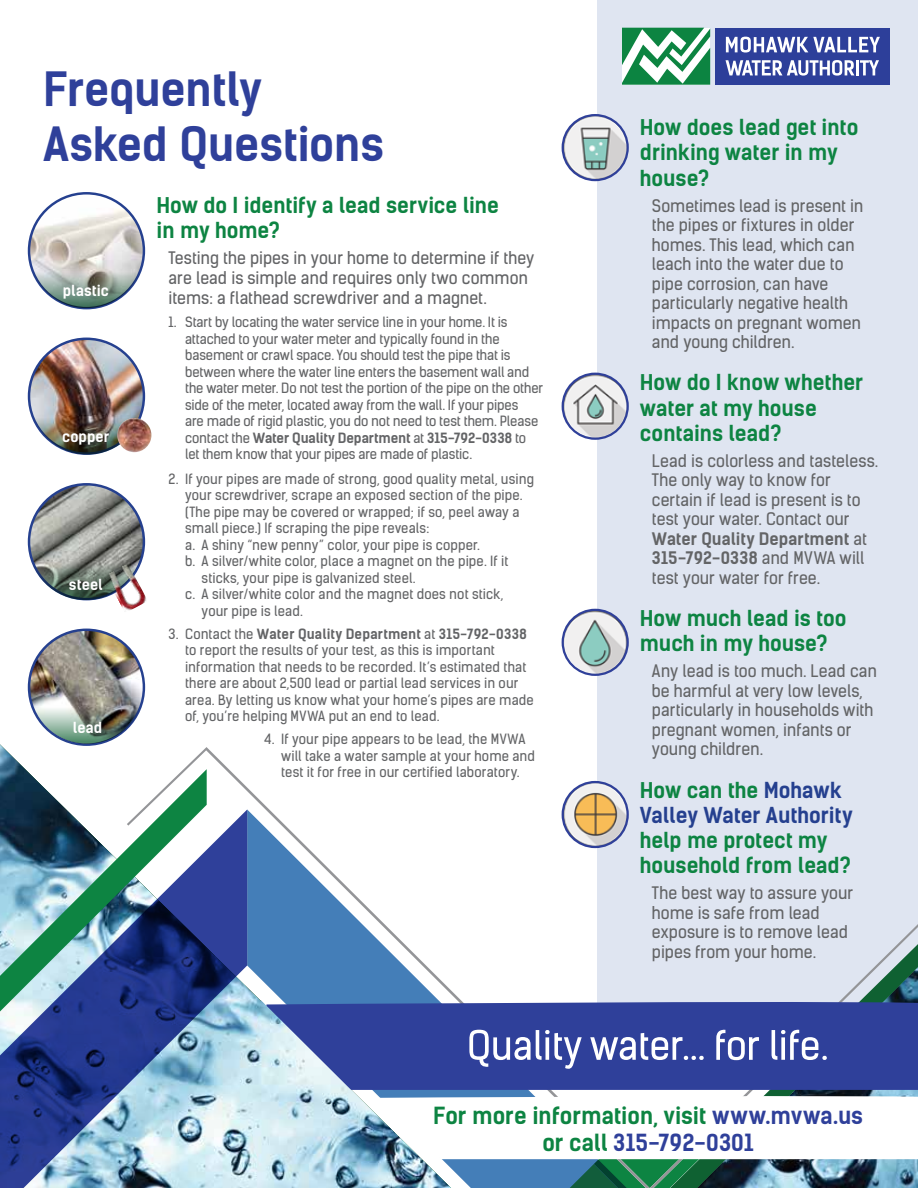
<style>
.page{position:relative;width:918px;height:1188px;background:#fff}
.page>*{position:absolute;margin:0;border:0;box-sizing:border-box;transform-origin:0 0}
.t1{font:700 45px/55.5px "Kelson Sans";letter-spacing:-.01em;color:#2f409a}
.t2{font:700 22.5px/27px "Kelson Sans";color:#0d8442;text-align:center}
.t3{font:700 21px/25.2px "Kelson Sans";letter-spacing:-.005em;color:#0d8442}
.t4{font:700 21px/25.2px "Kelson Sans";color:#25408f}
.t5{font:16.5px/19.5px "Kelson Sans";color:#636466}
.t6{font:700 14.55px "Kelson Sans";letter-spacing:.005em;color:#fff}
.t7{font:13.5px/16.5px "Kelson Sans";letter-spacing:.005em;color:#636466}
.s1{font-weight:700}
.s2{color:#0d8442}
.s3{color:#2f409a}
</style>
<div class="page">
<div style="left:597px;top:0;width:321px;height:1041px;background:#dfe5f1"></div>
<img style="left:563px;top:374px;width:65px;height:65px;border-radius:32px">
<div style="left:562px;top:373px;width:67px;height:67px;border:2px solid #2f409a;border-radius:50%"></div>
<img style="left:563px;top:610px;width:65px;height:65px;border-radius:32px">
<div style="left:562px;top:609px;width:67px;height:67px;border:2px solid #2f409a;border-radius:50%"></div>
<img style="left:563px;top:115px;width:65px;height:65px;border-radius:32px">
<div style="left:562px;top:114px;width:67px;height:67px;border:2px solid #2f409a;border-radius:50%"></div>
<svg style="left:29px;top:193px;width:115px;height:115px"></svg>
<img style="left:30px;top:629px;width:115px;height:115px;border-radius:50%">
<img style="left:30px;top:340px;width:115px;height:114px;border-radius:50%">
<img style="left:117px;top:418px;width:34px;height:34px;border-radius:17px">
<svg style="left:28px;top:485px;width:115px;height:115px;background:#868b88"></svg>
<img style="left:105px;top:563px;width:41px;height:47px">
<svg style="left:623px;top:28px;width:87px;height:57px;background:#70b68f"></svg>
<div style="left:716px;top:28px;width:174px;height:57px;background:#2d3f9a"></div>
<svg style="left:726px;top:37px;width:154px;height:16px"></svg>
<svg style="left:726px;top:60px;width:128px;height:16px"></svg>
<hr style="left:856px;top:60px;width:3px;height:15px;background:#fff">
<svg style="left:860px;top:60px;width:19px;height:15px"></svg>
<img style="left:0;top:745px;width:918px;height:349px">
<svg style="left:0;top:769px;width:207px;height:41px"></svg>
<svg style="left:0;top:810px;width:247px;height:378px;background:#6484a8"></svg>
<svg style="left:247px;top:810px;width:566px;height:378px"></svg>
<svg style="left:254px;top:999px;width:664px;height:91px;background:#37489d"></svg>
<svg style="left:369px;top:1094px;width:549px;height:94px"></svg>
<svg style="left:469px;top:1029px;width:113px;height:41px"></svg>
<svg style="left:590px;top:1033px;width:114px;height:28px"></svg>
<svg style="left:716px;top:1029px;width:43px;height:31px"></svg>
<svg style="left:772px;top:1029px;width:55px;height:32px"></svg>
<img style="left:246px;top:1000px;width:174px;height:166px">
<h1 class="t1" style="left:43px;top:61px;width:342px">Frequently<br>Asked Questions</h1>
<p class="t6" style="left:63px;top:281px;width:48px">plastic</p>
<p class="t6" style="left:62px;top:428px;width:49px">copper</p>
<p class="t6" style="left:69px;top:575px;width:35px">steel</p>
<p class="t6" style="left:73px;top:719px;width:31px">lead</p>
<h3 class="t3" style="left:157px;top:193px;width:344px">How do I identify a lead service line in my home?</h3>
<p class="t5" style="left:169px;top:248px;width:367px">Testing the pipes in your home to determine if they are lead is simple and requires only two common items: a flathead screwdriver and a magnet.</p>
<p class="t7" style="left:185px;top:314px;width:360px;text-indent:-16px">1. Start by locating the water service line in your home. It is attached to your water meter and typically found in the basement or crawl space. You should test the pipe that is between where the water line enters the basement wall and the water meter. Do not test the portion of the pipe on the other side of the meter, located away from the wall. If your pipes<br>are made of rigid plastic, you do not need to test them. Please contact the <span class="s1">Water Quality Department</span> at <span class="s1">315-792-0338</span> to let them know that your pipes are made of plastic.</p>
<p class="t7" style="left:169px;top:470px;width:367px">2. If your pipes are made of strong, good quality metal, using</p>
<p class="t7" style="left:185px;top:487px;width:339px">your screwdriver, scrape an exposed section of the pipe.</p>
<p class="t7" style="left:185px;top:503px;width:336px">(The pipe may be covered or wrapped; if so, peel away a</p>
<p class="t7" style="left:185px;top:520px;width:246px">small piece.) If scraping the pipe reveals:</p>
<p class="t7" style="left:185px;top:536px;width:296px">a. A shiny “new penny” color, your pipe is copper.</p>
<p class="t7" style="left:185px;top:553px;width:325px">b. A silver/white color, place a magnet on the pipe. If it</p>
<p class="t7" style="left:202px;top:569px;width:215px">sticks, your pipe is galvanized steel.</p>
<p class="t7" style="left:185px;top:586px;width:320px">c. A silver/white color and the magnet does not stick,</p>
<p class="t7" style="left:202px;top:602px;width:103px">your pipe is lead.</p>
<p class="t7" style="left:185px;top:625px;width:350px;text-indent:-16px">3. Contact the <span class="s1">Water Quality Department</span> at <span class="s1">315-792-0338 </span>to report the results of your test, as this is important information that needs to be recorded. It’s estimated that there are about 2,500 lead or partial lead services in our area. By letting us know what your home’s pipes are made of, you’re helping MVWA put an end to lead.</p>
<p class="t7" style="left:281px;top:731px;width:256px;text-indent:-16px">4. If your pipe appears to be lead, the MVWA will take a water sample at your home and test it for free in our certified laboratory.</p>
<h3 class="t3" style="left:640px;top:115px;width:220px">How does lead get into drinking water in my house?</h3>
<p class="t5" style="left:652px;top:196px;width:213px">Sometimes lead is present in the pipes or fixtures in older homes. This lead, which can leach into the water due to pipe corrosion, can have particularly negative health impacts on pregnant women and young children.</p>
<h3 class="t3" style="left:640px;top:370px;width:225px">How do I know whether water at my house contains lead?</h3>
<p class="t5" style="left:652px;top:451px;width:228px">Lead is colorless and tasteless.<br>The only way to know for certain if lead is present is to test your water. Contact our<br><span class="s1">Water Quality Department</span> at<br><span class="s1">315-792-0338</span> and MVWA will test your water for free.</p>
<h3 class="t3" style="left:640px;top:606px;width:208px">How much lead is too much in my house?</h3>
<p class="t5" style="left:652px;top:661px;width:227px">Any lead is too much. Lead can be harmful at very low levels, particularly in households with pregnant women, infants or young children.</p>
<h3 class="t4" style="left:640px;top:777px;width:214px"><span class="s2">How can the</span> Mohawk<br>Valley Water Authority</h3>
<h3 class="t3" style="left:640px;top:828px;width:213px">help me protect my household from lead?</h3>
<p class="t5" style="left:652px;top:883px;width:203px">The best way to assure your home is safe from lead exposure is to remove lead pipes from your home.</p>
<h2 class="t2" style="left:433px;top:1103px;width:431px">For more information, visit <span class="s3">www.mvwa.us </span>or call <span class="s3">315-792-0301</span></h2>
</div>
